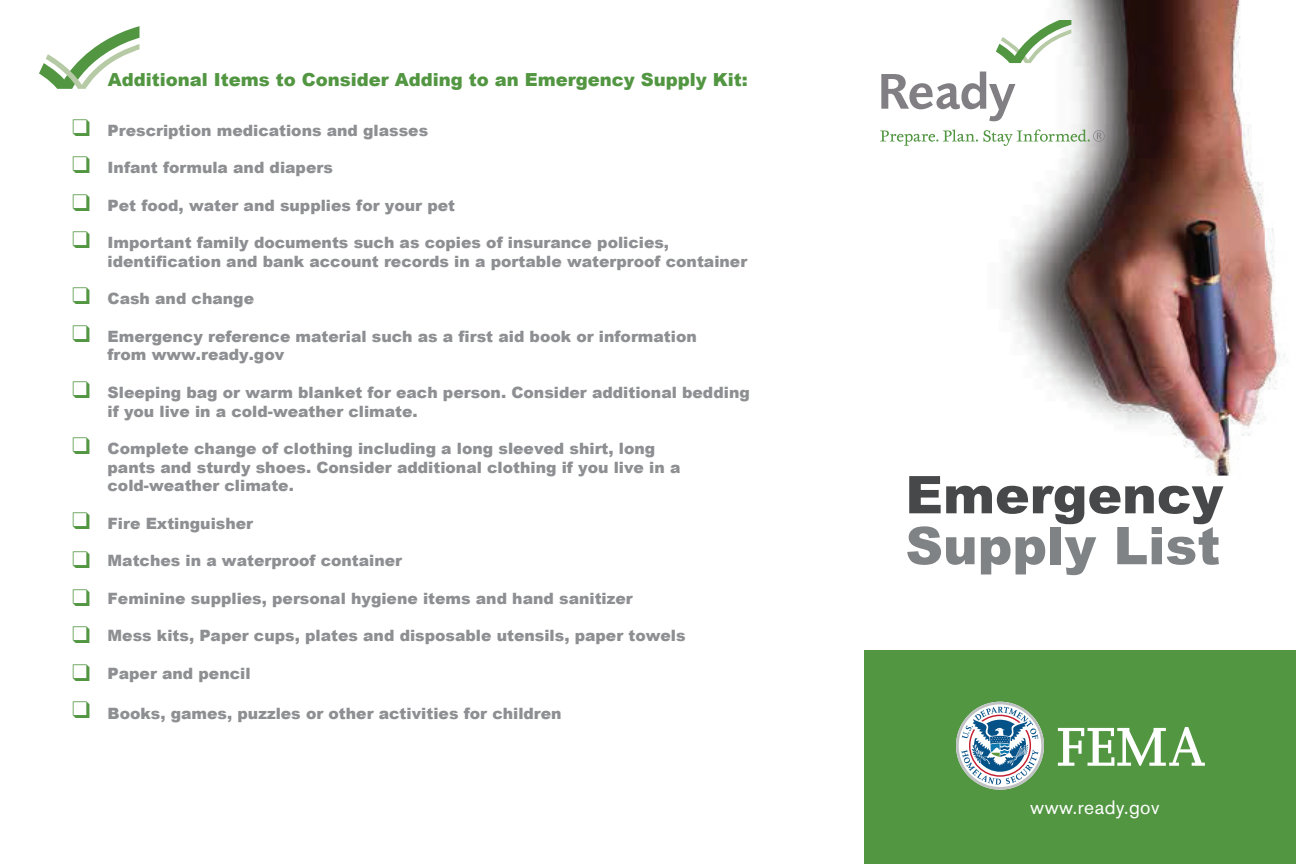
<style>
.page{position:relative;width:1296px;height:864px;background:#fff}
.page>*{position:absolute;margin:0;border:0;box-sizing:border-box;transform-origin:0 0}
.t1{font:900 52px/51px "Arial";color:#808385}
.t2{font:24px/37.8px "Zapf Dingbats";color:#529642;text-align:justify}
.t3{font:19.2px "Akzidenz Grotesk BE";letter-spacing:.025em;color:#fff}
.t4{font:900 18px "Arial";color:#529642}
.t5{font:900 15.6px/18.8px "Arial";color:#8d8f92}
.s1{color:#474849}
</style>
<div class="page">
<img style="left:979px;top:0;width:306px;height:476px">
<svg style="left:881px;top:72px;width:134px;height:49px"></svg>
<svg style="left:880px;top:129px;width:225px;height:17px"></svg>
<svg style="left:996px;top:21px;width:75px;height:42px"></svg>
<div style="left:864px;top:651px;width:432px;height:213px;background:#529642"></div>
<svg style="left:1058px;top:727px;width:147px;height:39px"></svg>
<svg style="left:956px;top:702px;width:88px;height:88px"></svg>
<svg style="left:39px;top:26px;width:101px;height:63px"></svg>
<p class="t2" style="left:72px;top:109px;width:20px">❑ ❑ ❑ ❑</p>
<p class="t2" style="left:72px;top:502px;width:20px">❑ ❑ ❑ ❑ ❑ ❑</p>
<p class="t4" style="left:108px;top:67px;width:641px">Additional Items to Consider Adding to an Emergency Supply Kit:</p>
<p class="t5" style="left:108px;top:120px;width:322px">Prescription medications and glasses</p>
<p class="t5" style="left:108px;top:158px;width:227px">Infant formula and diapers</p>
<p class="t5" style="left:108px;top:195px;width:349px">Pet food, water and supplies for your pet</p>
<p class="t5" style="left:108px;top:233px;width:641px">Important family documents such as copies of insurance policies, identification and bank account records in a portable waterproof container</p>
<p class="t5" style="left:108px;top:289px;width:148px">Cash and change</p>
<p class="t5" style="left:108px;top:326px;width:591px">Emergency reference material such as a first aid book or information from www.ready.gov</p>
<p class="t5" style="left:108px;top:382px;width:644px">Sleeping bag or warm blanket for each person. Consider additional bedding if you live in a cold-weather climate.</p>
<p class="t5" style="left:108px;top:438px;width:574px">Complete change of clothing including a long sleeved shirt, long pants and sturdy shoes. Consider additional clothing if you live in a cold-weather climate.</p>
<p class="t5" style="left:108px;top:513px;width:147px">Fire Extinguisher</p>
<p class="t5" style="left:108px;top:551px;width:296px">Matches in a waterproof container</p>
<p class="t5" style="left:108px;top:588px;width:527px">Feminine supplies, personal hygiene items and hand sanitizer</p>
<p class="t5" style="left:108px;top:626px;width:580px">Mess kits, Paper cups, plates and disposable utensils, paper towels</p>
<p class="t5" style="left:108px;top:663px;width:145px">Paper and pencil</p>
<p class="t5" style="left:108px;top:704px;width:456px">Books, games, puzzles or other activities for children</p>
<h1 class="t1" style="left:905px;top:468px;width:319px"><span class="s1">Emergency<br></span>Supply List</h1>
<p class="t3" style="left:1030px;top:801px;width:131px">www.ready.gov</p>
</div>
